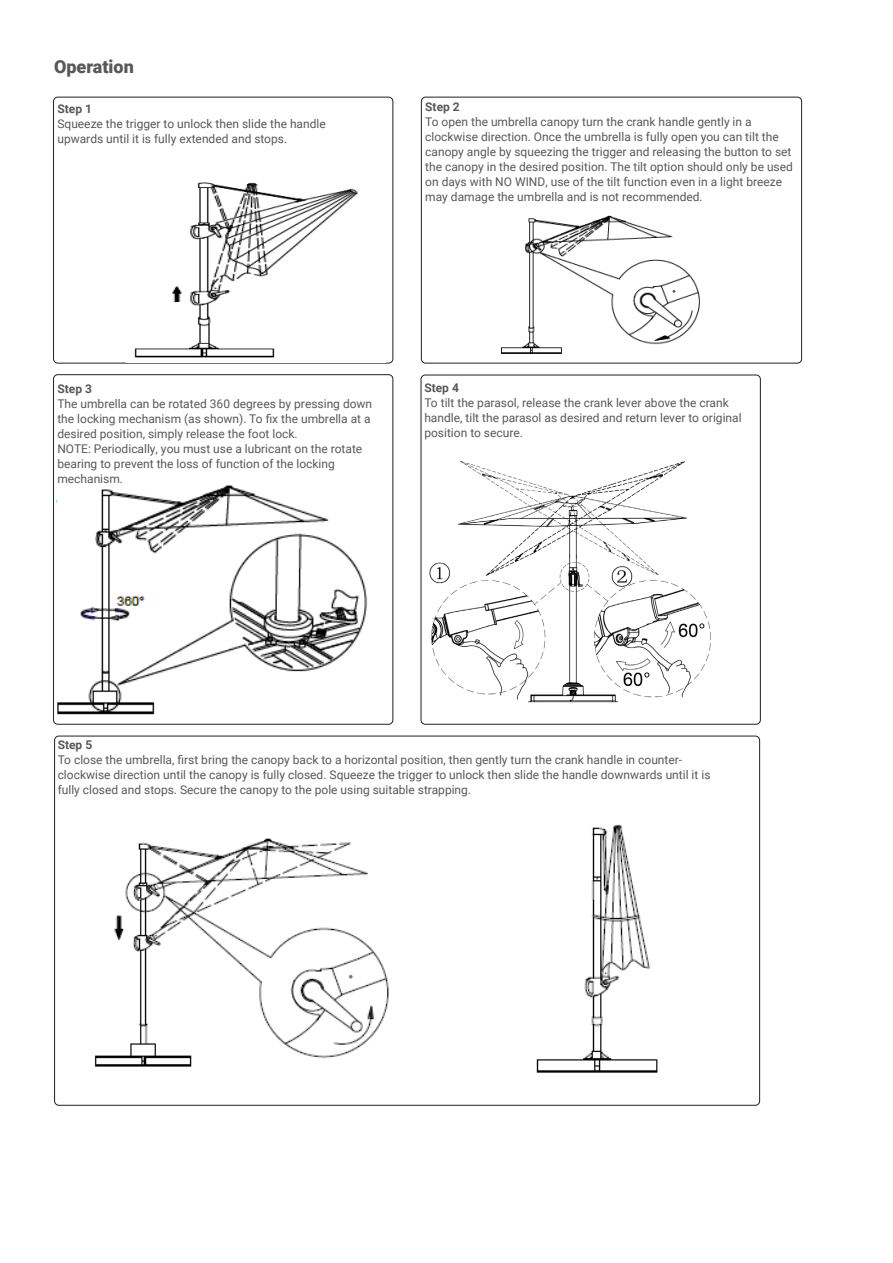
<style>
.page{position:relative;width:893px;height:1263px;background:#fff}
.page>*{position:absolute;margin:0;border:0;box-sizing:border-box;transform-origin:0 0}
.Section_Header{font:900 18px "Roboto";color:#57585a}
.Main_Copy__DO_NOT_MODIFY{font:12px/15px "Roboto";color:#57585a}
.Main_Copy__DO_NOT_MODIFY-2{font:700 12px "Roboto";color:#57585a}
</style>
<div class="page">
<div style="left:53px;top:97px;width:340px;height:266px;border:1px solid #231f20;border-radius:4px"></div>
<div style="left:421px;top:97px;width:381px;height:266px;border:1px solid #231f20;border-radius:4px"></div>
<div style="left:53px;top:374px;width:340px;height:351px;border:1px solid #231f20;border-radius:4px"></div>
<img style="left:126px;top:182px;width:260px;height:180px">
<img style="left:501px;top:215px;width:199px;height:139px">
<img style="left:56px;top:485px;width:311px;height:230px">
<img style="left:429px;top:461px;width:282px;height:242px">
<img style="left:94px;top:824px;width:564px;height:249px">
<div style="left:421px;top:375px;width:340px;height:350px;border:1px solid #231f20;border-radius:4px"></div>
<p class="Section_Header" style="left:54px;top:54px;width:81px">Operation</p>
<p class="Main_Copy__DO_NOT_MODIFY-2" style="left:57px;top:100px;width:36px">Step 1</p>
<p class="Main_Copy__DO_NOT_MODIFY" style="left:57px;top:115px;width:270px">Squeeze the trigger to unlock then slide the handle upwards until it is fully extended and stops.</p>
<p class="Main_Copy__DO_NOT_MODIFY-2" style="left:425px;top:99px;width:36px">Step 2</p>
<p class="Main_Copy__DO_NOT_MODIFY" style="left:425px;top:114px;width:369px">To open the umbrella canopy turn the crank handle gently in a clockwise direction. Once the umbrella is fully open you can tilt the canopy angle by squeezing the trigger and releasing the button to set the canopy in the desired position. The tilt option should only be used on days with NO WIND, use of the tilt function even in a light breeze may damage the umbrella and is not recommended.</p>
<p class="Main_Copy__DO_NOT_MODIFY-2" style="left:57px;top:380px;width:36px">Step 3</p>
<p class="Main_Copy__DO_NOT_MODIFY" style="left:57px;top:396px;width:316px">The umbrella can be rotated 360 degrees by pressing down the locking mechanism (as shown). To fix the umbrella at a desired position, simply release the foot lock.</p>
<p class="Main_Copy__DO_NOT_MODIFY" style="left:57px;top:441px;width:306px">NOTE: Periodically, you must use a lubricant on the rotate bearing to prevent the loss of function of the locking mechanism.</p>
<p class="Main_Copy__DO_NOT_MODIFY-2" style="left:424px;top:379px;width:36px">Step 4</p>
<p class="Main_Copy__DO_NOT_MODIFY" style="left:424px;top:394px;width:319px">To tilt the parasol, release the crank lever above the crank handle, tilt the parasol as desired and return lever to original position to secure.</p>
<p class="Main_Copy__DO_NOT_MODIFY-2" style="left:58px;top:737px;width:36px">Step 5</p>
<p class="Main_Copy__DO_NOT_MODIFY" style="left:58px;top:752px;width:654px">To close the umbrella, first bring the canopy back to a horizontal position, then gently turn the crank handle in counter&shy;clockwise direction until the canopy is fully closed. Squeeze the trigger to unlock then slide the handle downwards until it is fully closed and stops. Secure the canopy to the pole using suitable strapping.</p>
</div>
